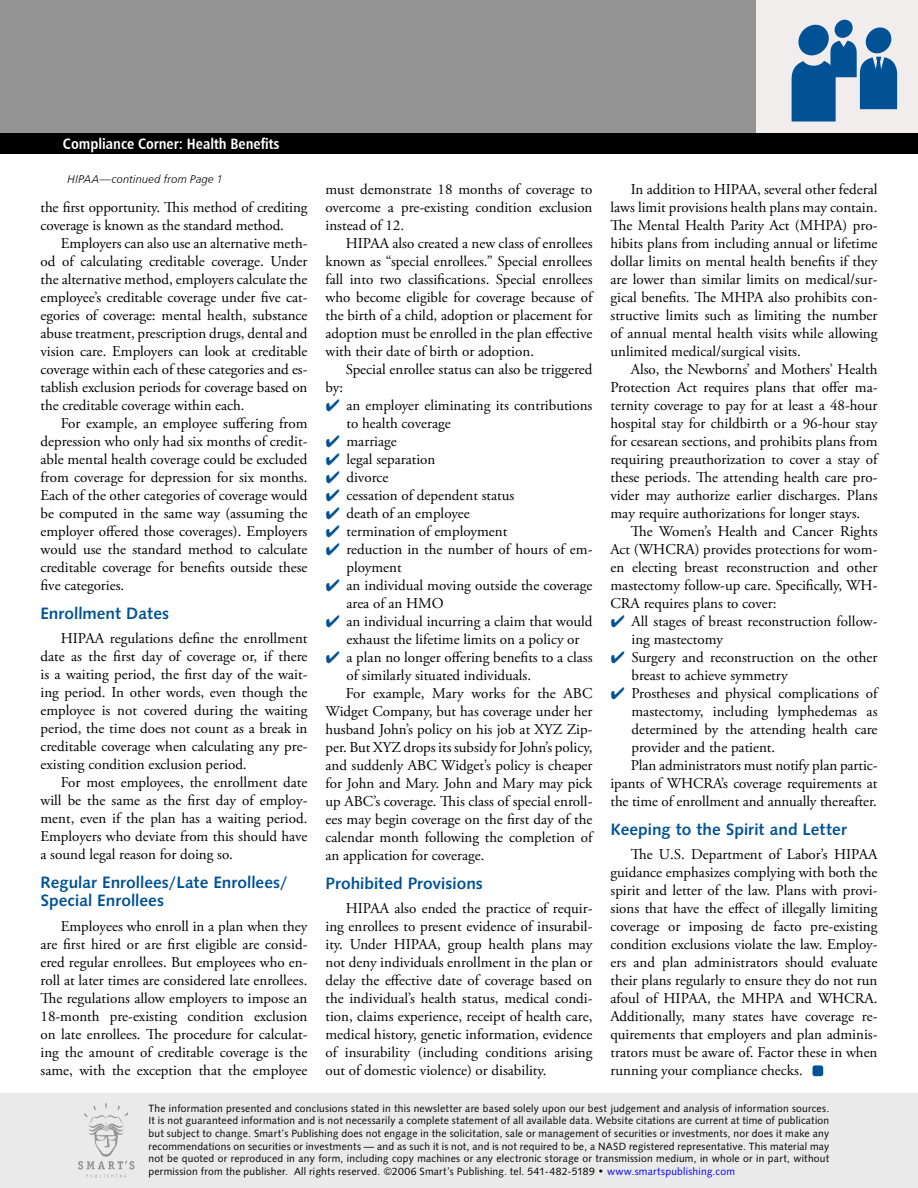
<style>
.page{position:relative;width:918px;height:1188px;background:#fff}
.page>*{position:absolute;margin:0;border:0;box-sizing:border-box;transform-origin:0 0}
.incopy_subhead{font:16.5px/18px "Humanist 531 BT Bold A";color:#005295}
.body_copy{font:15px/18px "Adobe Garamond Pro";color:#000;text-align:justify}
.t1{font:15px "Humanist 777 BT Bold Condensed B";color:#fff}
.t2{font:11.25px "Humanist 777 BT Light Italic B";letter-spacing:.01em;color:#000}
.disclaimer{font:10.5px/12.6px "Humanist 531 BT Roman A";letter-spacing:.015em;color:#000;text-align:justify}
.s1{color:#00f}
</style>
<div class="page">
<div style="left:0;top:1094px;width:918px;height:94px;background:#eaeaea"></div>
<svg style="left:86px;top:1175px;width:40px;height:3px"></svg>
<svg style="left:78px;top:1103px;width:56px;height:66px"></svg>
<div style="left:0;top:0;width:918px;height:154px;background:#939393"></div>
<div style="left:756px;top:0;width:162px;height:149px;background:#f0edec"></div>
<svg style="left:834px;top:20px;width:19px;height:18px"></svg>
<svg style="left:792px;top:24px;width:105px;height:98px"></svg>
<div style="left:0;top:133px;width:918px;height:21px;background:#000"></div>
<div style="left:813px;top:1065px;width:10px;height:11px;background:#005295;border-radius:2px"></div>
<p class="t1" style="left:63px;top:135px;width:218px">Compliance Corner: Health Benefits</p>
<p class="t2" style="left:68px;top:172px;width:157px">HIPAA—continued from Page 1</p>
<p class="body_copy" style="left:40px;top:199px;width:268px">the first opportunity. This method of crediting coverage is known as the standard method.</p>
<p class="body_copy" style="left:40px;top:235px;width:269px;text-indent:20px">Employers can also use an alternative meth&shy;od of calculating creditable coverage. Under the alternative method, employers calculate the employee’s creditable coverage under five cat&shy;egories of coverage: mental health, substance abuse treatment, prescription drugs, dental and vision care. Employers can look at creditable coverage within each of these categories and es&shy;tablish exclusion periods for coverage based on the creditable coverage within each.</p>
<p class="body_copy" style="left:40px;top:415px;width:269px;text-indent:20px">For example, an employee suffering from depression who only had six months of credit&shy;able mental health coverage could be excluded from coverage for depression for six months.<br>Each of the other categories of coverage would be computed in the same way (assuming the employer offered those coverages). Employers would use the standard method to calculate creditable coverage for benefits outside these five categories.</p>
<p class="incopy_subhead" style="left:40px;top:604px;width:130px">Enrollment Dates</p>
<p class="body_copy" style="left:40px;top:630px;width:269px;text-indent:20px">HIPAA regulations define the enrollment date as the first day of coverage or, if there is a waiting period, the first day of the wait&shy;ing period. In other words, even though the employee is not covered during the waiting period, the time does not count as a break in creditable coverage when calculating any pre&shy;existing condition exclusion period.</p>
<p class="body_copy" style="left:40px;top:774px;width:269px;text-indent:20px">For most employees, the enrollment date will be the same as the first day of employ&shy;ment, even if the plan has a waiting period.<br>Employers who deviate from this should have a sound legal reason for doing so.</p>
<p class="incopy_subhead" style="left:40px;top:873px;width:249px">Regular Enrollees/Late Enrollees/<br>Special Enrollees</p>
<p class="body_copy" style="left:40px;top:918px;width:269px;text-indent:20px">Employees who enroll in a plan when they are first hired or are first eligible are consid&shy;ered regular enrollees. But employees who en&shy;roll at later times are considered late enrollees.<br>The regulations allow employers to impose an 18-month pre-existing condition exclusion on late enrollees. The procedure for calculat&shy;ing the amount of creditable coverage is the same, with the exception that the employee</p>
<p class="body_copy" style="left:326px;top:181px;width:269px">must demonstrate 18 months of coverage to overcome a pre-existing condition exclusion instead of 12.</p>
<p class="body_copy" style="left:326px;top:235px;width:269px;text-indent:20px">HIPAA also created a new class of enrollees known as “special enrollees.” Special enrollees fall into two classifications. Special enrollees who become eligible for coverage because of the birth of a child, adoption or placement for adoption must be enrolled in the plan effective with their date of birth or adoption.</p>
<p class="body_copy" style="left:346px;top:361px;width:248px">Special enrollee status can also be triggered</p>
<p class="body_copy" style="left:326px;top:379px;width:19px">by:</p>
<p class="body_copy" style="left:346px;top:397px;width:247px">an employer eliminating its contributions to health coverage</p>
<p class="body_copy" style="left:346px;top:433px;width:52px">marriage</p>
<p class="body_copy" style="left:346px;top:451px;width:90px">legal separation</p>
<p class="body_copy" style="left:346px;top:469px;width:44px">divorce</p>
<p class="body_copy" style="left:346px;top:487px;width:169px">cessation of dependent status</p>
<p class="body_copy" style="left:346px;top:505px;width:125px">death of an employee</p>
<p class="body_copy" style="left:346px;top:523px;width:162px">termination of employment</p>
<p class="body_copy" style="left:346px;top:541px;width:248px">reduction in the number of hours of em&shy;ployment</p>
<p class="body_copy" style="left:346px;top:577px;width:247px">an individual moving outside the coverage area of an HMO</p>
<p class="body_copy" style="left:346px;top:613px;width:248px">an individual incurring a claim that would exhaust the lifetime limits on a policy or</p>
<p class="body_copy" style="left:346px;top:649px;width:248px">a plan no longer offering benefits to a class of similarly situated individuals.</p>
<p class="body_copy" style="left:326px;top:685px;width:269px;text-indent:20px">For example, Mary works for the ABC Widget Company, but has coverage under her husband John’s policy on his job at XYZ Zip&shy;per. But XYZ drops its subsidy for John’s policy, and suddenly ABC Widget’s policy is cheaper for John and Mary. John and Mary may pick up ABC’s coverage. This class of special enroll&shy;ees may begin coverage on the first day of the calendar month following the completion of an application for coverage.</p>
<p class="incopy_subhead" style="left:326px;top:874px;width:159px">Prohibited Provisions</p>
<p class="body_copy" style="left:326px;top:900px;width:269px;text-indent:20px">HIPAA also ended the practice of requir&shy;ing enrollees to present evidence of insurabil&shy;ity. Under HIPAA, group health plans may not deny individuals enrollment in the plan or delay the effective date of coverage based on the individual’s health status, medical condi&shy;tion, claims experience, receipt of health care, medical history, genetic information, evidence of insurability (including conditions arising out of domestic violence) or disability.</p>
<p class="body_copy" style="left:610px;top:181px;width:269px;text-indent:20px">In addition to HIPAA, several other federal laws limit provisions health plans may contain.<br>The Mental Health Parity Act (MHPA) pro&shy;hibits plans from including annual or lifetime dollar limits on mental health benefits if they are lower than similar limits on medical/sur&shy;gical benefits. The MHPA also prohibits con&shy;structive limits such as limiting the number of annual mental health visits while allowing unlimited medical/surgical visits.</p>
<p class="body_copy" style="left:610px;top:361px;width:269px;text-indent:20px">Also, the Newborns’ and Mothers’ Health Protection Act requires plans that offer ma&shy;ternity coverage to pay for at least a 48-hour hospital stay for childbirth or a 96-hour stay for cesarean sections, and prohibits plans from requiring preauthorization to cover a stay of these periods. The attending health care pro&shy;vider may authorize earlier discharges. Plans may require authorizations for longer stays.</p>
<p class="body_copy" style="left:610px;top:523px;width:269px;text-indent:20px">The Women’s Health and Cancer Rights Act (WHCRA) provides protections for wom&shy;en electing breast reconstruction and other mastectomy follow-up care. Specifically, WH-CRA requires plans to cover:</p>
<p class="body_copy" style="left:631px;top:613px;width:248px">All stages of breast reconstruction follow&shy;ing mastectomy</p>
<p class="body_copy" style="left:631px;top:649px;width:247px">Surgery and reconstruction on the other breast to achieve symmetry</p>
<p class="body_copy" style="left:631px;top:685px;width:248px">Prostheses and physical complications of mastectomy, including lymphedemas as determined by the attending health care provider and the patient.</p>
<p class="body_copy" style="left:610px;top:757px;width:269px;text-indent:20px">Plan administrators must notify plan partic&shy;ipants of WHCRA’s coverage requirements at the time of enrollment and annually thereafter.</p>
<p class="incopy_subhead" style="left:610px;top:820px;width:238px">Keeping to the Spirit and Letter</p>
<p class="body_copy" style="left:610px;top:846px;width:269px;text-indent:20px">The U.S. Department of Labor’s HIPAA guidance emphasizes complying with both the spirit and letter of the law. Plans with provi&shy;sions that have the effect of illegally limiting coverage or imposing de facto pre-existing condition exclusions violate the law. Employ&shy;ers and plan administrators should evaluate their plans regularly to ensure they do not run afoul of HIPAA, the MHPA and WHCRA.<br>Additionally, many states have coverage re&shy;quirements that employers and plan adminis&shy;trators must be aware of. Factor these in when running your compliance checks.</p>
<p class="disclaimer" style="left:148px;top:1102px;width:682px">The information presented and conclusions stated in this newsletter are based solely upon our best judgement and analysis of information sources.<br>It is not guaranteed information and is not necessarily a complete statement of all available data. Website citations are current at time of publication but subject to change. Smart’s Publishing does not engage in the solicitation, sale or management of securities or investments, nor does it make any recommendations on securities or investments — and as such it is not, and is not required to be, a NASD registered representative. This material may not be quoted or reproduced in any form, including copy machines or any electronic storage or transmission medium, in whole or in part, without permission from the publisher. All rights reserved. ©2006 Smart’s Publishing. tel. 541-482-5189 • <span class="s1">www.smartspublishing.com</span></p>
</div>
